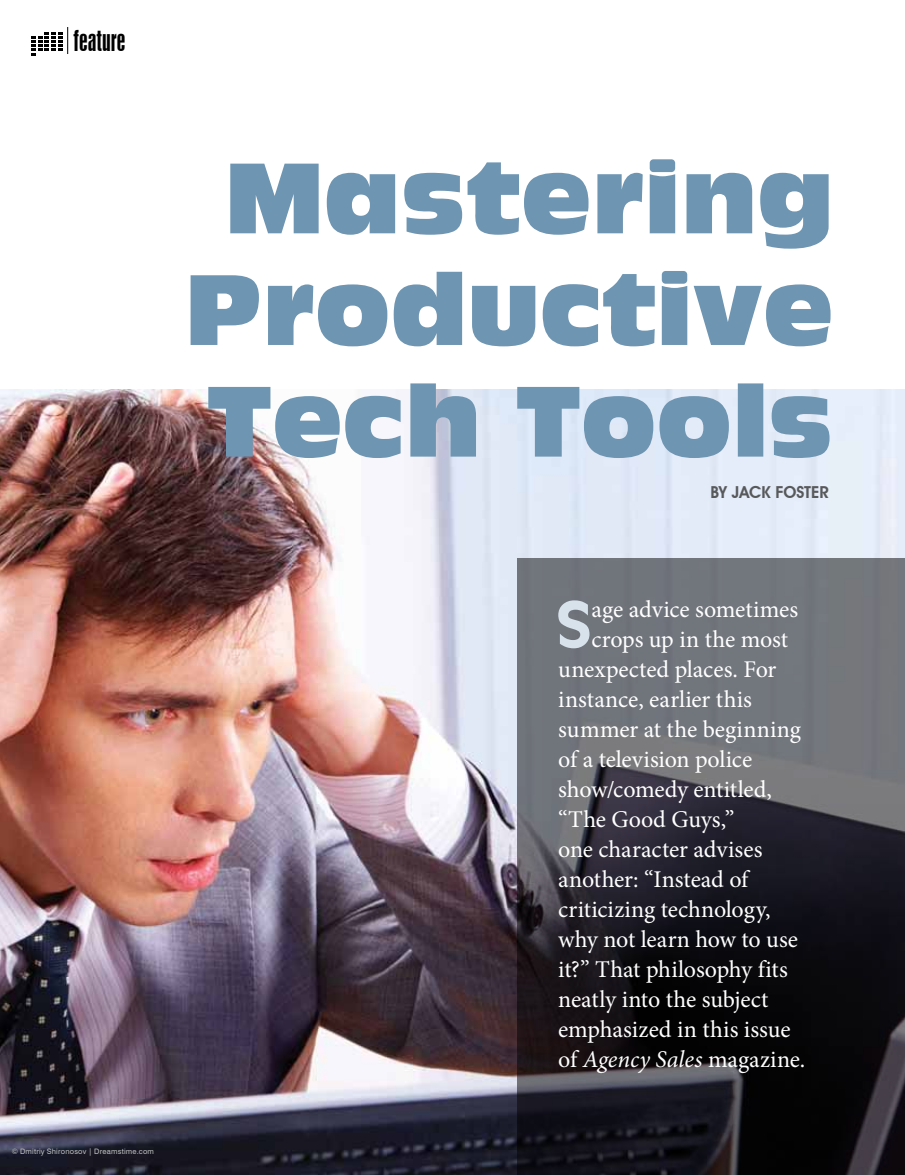
<style>
.page{position:relative;width:905px;height:1175px;background:#fff}
.page>*{position:absolute;margin:0;border:0;box-sizing:border-box;transform-origin:0 0}
.t1{font:93px/111.6px "Antique Olive Compact";color:#6e95b2;text-align:center}
.t2{font:69px "Antique Olive";color:#d8e2eb}
.t3{font:27px "Swiss 924 BT Regular B";color:#000}
.t4{font:24px "Minion Pro";letter-spacing:-.005em;color:#fff}
.t5{font:600 16.5px "Avant Garde IT Cby BT";color:#58595b}
.t6{font:7.5px "Swiss 721 BT";letter-spacing:.025em;color:#bcbec0}
.s1{font-style:italic}
</style>
<div class="page">
<svg style="left:32px;top:27px;width:36px;height:29px"></svg>
<img style="left:0;top:389px;width:904px;height:785px">
<svg style="left:518px;top:558px;width:386px;height:616px;background:#3d3d43"></svg>
<p class="t3" style="left:74px;top:24px;width:53px">FEATURE</p>
<h1 class="t1" style="left:184px;top:141px;width:650px">Mastering<br>Productive<br>Tech Tools</h1>
<p class="t5" style="left:710px;top:482px;width:120px">BY JACK FOSTER</p>
<p class="t6" style="left:12px;top:1146px;width:144px">© Dmitriy Shironosov | Dreamstime.com</p>
<h2 class="t2" style="left:556px;top:585px;width:37px">S</h2>
<p class="t4" style="left:591px;top:593px;width:208px">age advice sometimes</p>
<p class="t4" style="left:591px;top:623px;width:198px">crops up in the most</p>
<p class="t4" style="left:558px;top:653px;width:220px">unexpected places. For</p>
<p class="t4" style="left:558px;top:683px;width:195px">instance, earlier this</p>
<p class="t4" style="left:558px;top:713px;width:244px">summer at the beginning</p>
<p class="t4" style="left:558px;top:743px;width:195px">of a television police</p>
<p class="t4" style="left:558px;top:773px;width:215px">show/comedy entitled,</p>
<p class="t4" style="left:558px;top:803px;width:178px">“The Good Guys,”</p>
<p class="t4" style="left:558px;top:833px;width:206px">one character advises</p>
<p class="t4" style="left:558px;top:863px;width:191px">another: “Instead of</p>
<p class="t4" style="left:558px;top:893px;width:214px">criticizing technology,</p>
<p class="t4" style="left:558px;top:923px;width:241px">why not learn how to use</p>
<p class="t4" style="left:558px;top:953px;width:231px">it?” That philosophy fits</p>
<p class="t4" style="left:558px;top:983px;width:212px">neatly into the subject</p>
<p class="t4" style="left:558px;top:1013px;width:234px">emphasized in this issue</p>
<p class="t4" style="left:558px;top:1043px;width:248px">of <span class="s1">Agency Sales</span> magazine.</p>
</div>
